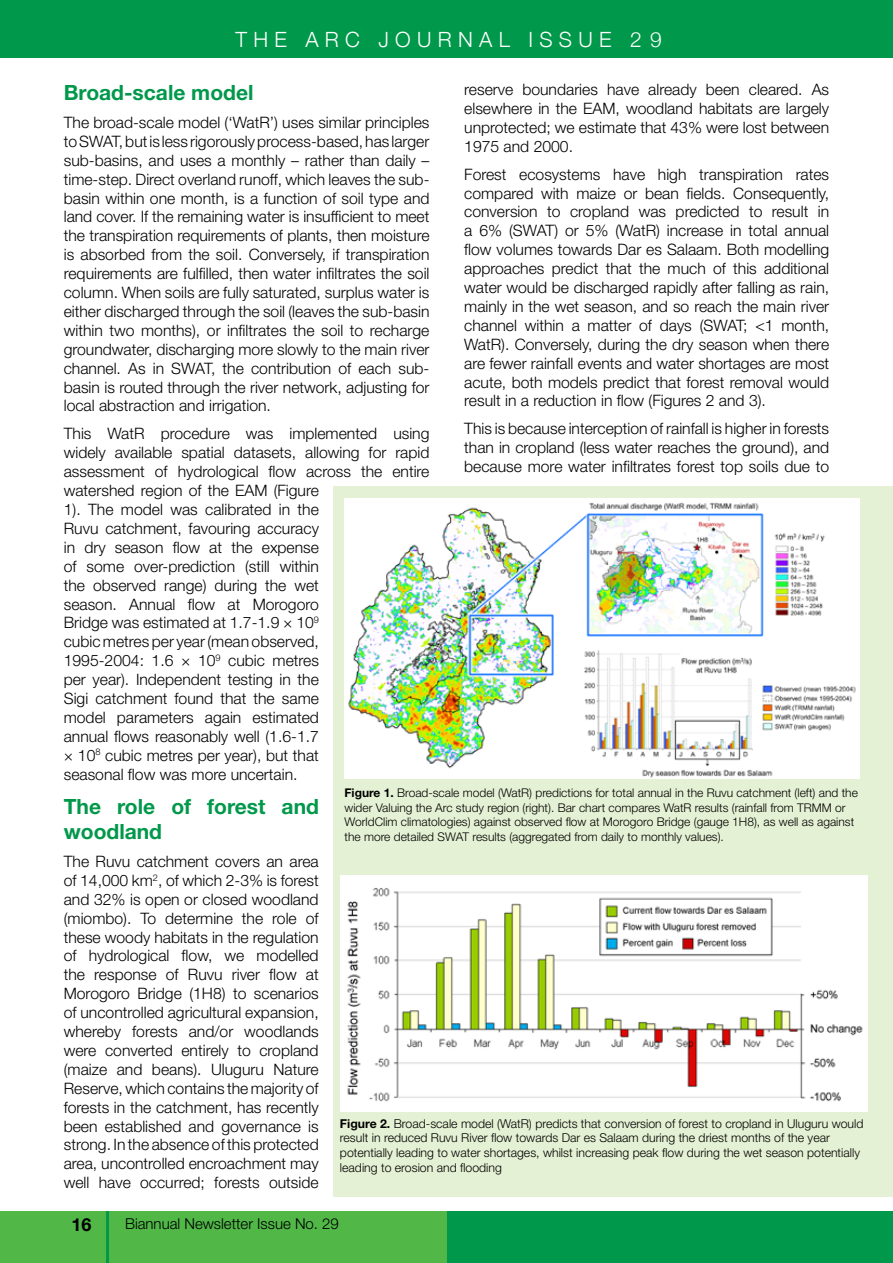
<style>
.page{position:relative;width:893px;height:1263px;background:#fff}
.page>*{position:absolute;margin:0;border:0;box-sizing:border-box;transform-origin:0 0}
.t1{font:700 21px/25.2px "Helvetica Neue LT Std";color:#00984a}
.t2{font:300 21px "Helvetica Neue";letter-spacing:.3em;color:#fff}
.t3{font:700 18px "Helvetica Neue LT Std";color:#000}
.t4{font:300 15.75px/18.9px "Helvetica Neue LT Std";color:#000;text-align:justify}
.t5{font:300 15px "Helvetica Neue LT Std";color:#000}
.t6{font:300 12.3px/14.7px "Helvetica Neue LT Std";color:#000}
.t7{font:300 12px/14.4px "Helvetica Neue LT Std";color:#000}
.s1{font-weight:700}
</style>
<div class="page">
<div style="left:0;top:0;width:893px;height:58px;background:#00984a"></div>
<div style="left:437px;top:1211px;width:456px;height:52px;background:#00984a"></div>
<div style="left:0;top:1211px;width:446px;height:52px;background:#51b848"></div>
<hr style="left:106px;top:1211px;width:3px;height:52px;background:#00984a">
<div style="left:333px;top:487px;width:560px;height:710px;background:#e5f1d4"></div>
<img style="left:344px;top:499px;width:515px;height:280px">
<img style="left:340px;top:875px;width:527px;height:236px">
<h1 class="t2" style="left:235px;top:22px;width:428px">THE ARC JOURNAL ISSUE 29</h1>
<p class="t4" style="left:464px;top:80px;width:366px">reserve boundaries have already been cleared. As elsewhere in the EAM, woodland habitats are largely unprotected; we estimate that 43% were lost between 1975 and 2000.</p>
<p class="t4" style="left:464px;top:164px;width:366px">Forest ecosystems have high transpiration rates compared with maize or bean fields. Consequently, conversion to cropland was predicted to result in a 6% (SWAT) or 5% (WatR) increase in total annual flow volumes towards Dar es Salaam. Both modelling approaches predict that the much of this additional water would be discharged rapidly after falling as rain, mainly in the wet season, and so reach the main river channel within a matter of days (SWAT; &lt;1 month, WatR). Conversely, during the dry season when there are fewer rainfall events and water shortages are most acute, both models predict that forest removal would result in a reduction in flow (Figures 2 and 3).</p>
<p class="t4" style="left:464px;top:419px;width:366px">This is because interception of rainfall is higher in forests than in cropland (less water reaches the ground), and because more water infiltrates forest top soils due to</p>
<h1 class="t1" style="left:64px;top:79px;width:191px">Broad-scale model</h1>
<p class="t4" style="left:64px;top:113px;width:367px">The broad-scale model (‘WatR’) uses similar principles to SWAT, but is less rigorously process-based, has larger sub-basins, and uses a monthly – rather than daily – time-step. Direct overland runoff, which leaves the sub&shy;basin within one month, is a function of soil type and land cover. If the remaining water is insufficient to meet the transpiration requirements of plants, then moisture is absorbed from the soil. Conversely, if transpiration requirements are fulfilled, then water infiltrates the soil column. When soils are fully saturated, surplus water is either discharged through the soil (leaves the sub-basin within two months), or infiltrates the soil to recharge groundwater, discharging more slowly to the main river channel. As in SWAT, the contribution of each sub&shy;basin is routed through the river network, adjusting for local abstraction and irrigation.</p>
<p class="t4" style="left:64px;top:424px;width:367px;text-align:left">This WatR procedure was implemented using widely available spatial datasets, allowing for rapid assessment of hydrological flow across the entire watershed region of the EAM (Figure<br>1). The model was calibrated in the<br>Ruvu catchment, favouring accuracy<br>in dry season flow at the expense<br>of some over-prediction (still within<br>the observed range) during the wet<br>season. Annual flow at Morogoro<br>Bridge was estimated at 1.7-1.9 × 10<sup>9<br></sup>cubic metres per year (mean observed,<br>1995-2004: 1.6 × 10<sup>9</sup> cubic metres<br>per year). Independent testing in the<br>Sigi catchment found that the same<br>model parameters again estimated<br>annual flows reasonably well (1.6-1.7<br>× 10<sup>8</sup> cubic metres per year), but that<br>seasonal flow was more uncertain.</p>
<h1 class="t1" style="left:64px;top:793px;width:257px">The role of forest and woodland</h1>
<p class="t4" style="left:64px;top:851px;width:256px">The Ruvu catchment covers an area of 14,000 km<sup>2</sup>, of which 2-3% is forest and 32% is open or closed woodland (miombo). To determine the role of these woody habitats in the regulation of hydrological flow, we modelled the response of Ruvu river flow at Morogoro Bridge (1H8) to scenarios of uncontrolled agricultural expansion, whereby forests and/or woodlands were converted entirely to cropland (maize and beans). Uluguru Nature Reserve, which contains the majority of forests in the catchment, has recently been established and governance is strong. In the absence of this protected area, uncontrolled encroachment may well have occurred; forests outside</p>
<p class="t7" style="left:344px;top:786px;width:515px"><span class="s1">Figure 1.</span> Broad-scale model (WatR) predictions for total annual in the Ruvu catchment (left) and the wider Valuing the Arc study region (right). Bar chart compares WatR results (rainfall from TRMM or WorldClim climatologies) against observed flow at Morogoro Bridge (gauge 1H8), as well as against the more detailed SWAT results (aggregated from daily to monthly values).</p>
<p class="t6" style="left:340px;top:1116px;width:525px"><span class="s1">Figure 2.</span> Broad-scale model (WatR) predicts that conversion of forest to cropland in Uluguru would result in reduced Ruvu River flow towards Dar es Salaam during the driest months of the year potentially leading to water shortages, whilst increasing peak flow during the wet season potentially leading to erosion and flooding</p>
<p class="t3" style="left:71px;top:1213px;width:22px">16</p>
<p class="t5" style="left:125px;top:1214px;width:215px">Biannual Newsletter Issue No. 29</p>
</div>
